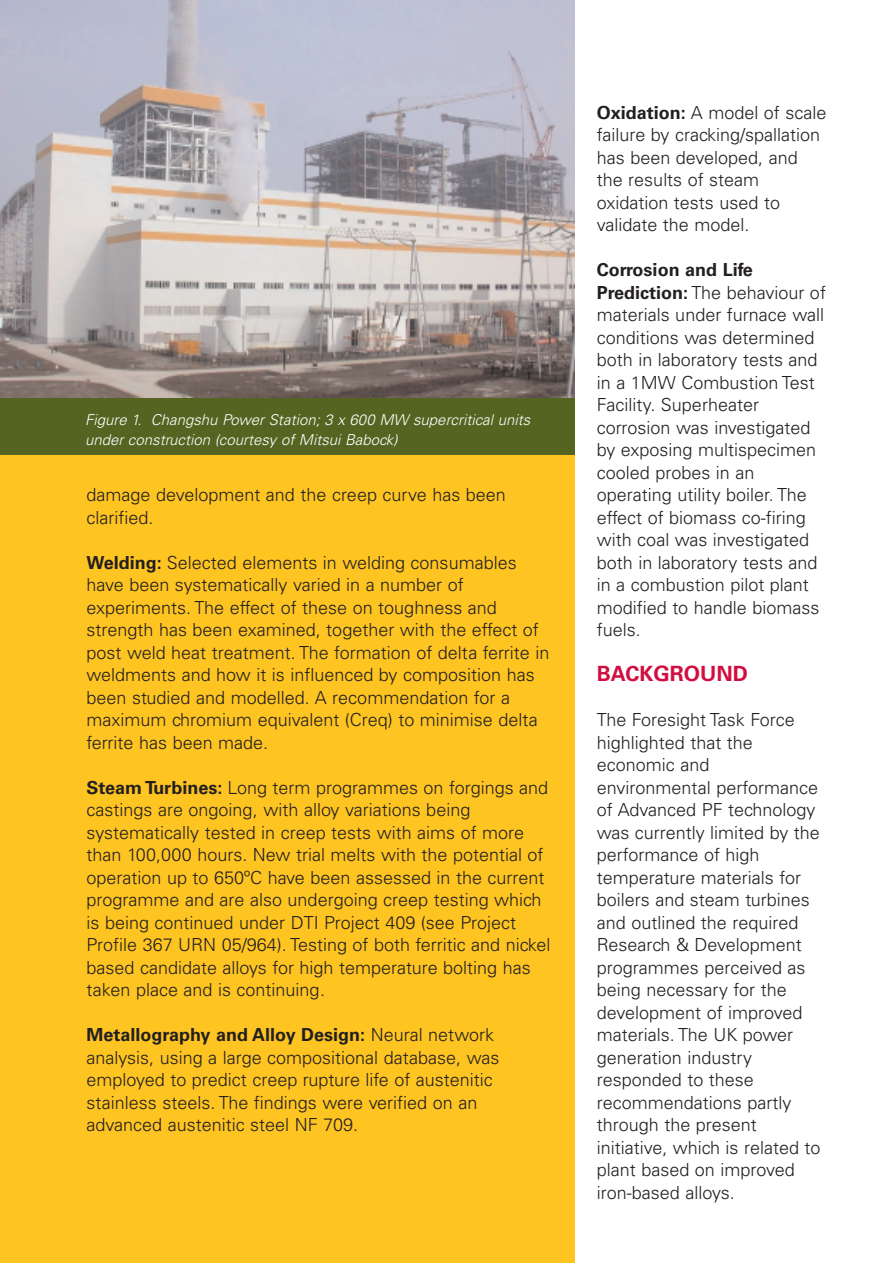
<style>
.page{position:relative;width:893px;height:1263px;background:#fff}
.page>*{position:absolute;margin:0;border:0;box-sizing:border-box;transform-origin:0 0}
.t1{font:700 21px "Univers";color:#d10e40}
.t2{font:300 18px/22.5px "Univers";color:#231f20}
.t3{font:italic 300 15px/19.5px "Univers";color:#fff}
.s1{font-weight:700}
</style>
<div class="page">
<div style="left:0;top:0;width:574px;height:1263px;background:#fec422"></div>
<div style="left:0;top:397px;width:574px;height:58px;background:#566421"></div>
<img style="left:0;top:0;width:574px;height:397px">
<p class="t3" style="left:85px;top:411px;width:447px">Figure 1. Changshu Power Station; 3 x 600 MW supercritical units under construction (courtesy of Mitsui Babock)</p>
<p class="t2" style="left:87px;top:485px;width:421px">damage development and the creep curve has been clarified.</p>
<p class="t2" style="left:87px;top:553px;width:464px"><span class="s1">Welding:</span> Selected elements in welding consumables have been systematically varied in a number of experiments. The effect of these on toughness and strength has been examined, together with the effect of post weld heat treatment. The formation of delta ferrite in weldments and how it is influenced by composition has been studied and modelled. A recommendation for a maximum chromium equivalent (Creq) to minimise delta ferrite has been made.</p>
<p class="t2" style="left:87px;top:778px;width:465px"><span class="s1">Steam Turbines:</span> Long term programmes on forgings and castings are ongoing, with alloy variations being systematically tested in creep tests with aims of more than 100,000 hours. New trial melts with the potential of operation up to 650ºC have been assessed in the current programme and are also undergoing creep testing which is being continued under DTI Project 409 (see Project Profile 367 URN 05/964). Testing of both ferritic and nickel based candidate alloys for high temperature bolting has taken place and is continuing.</p>
<p class="t2" style="left:87px;top:1025px;width:414px"><span class="s1">Metallography and Alloy Design:</span> Neural network analysis, using a large compositional database, was employed to predict creep rupture life of austenitic stainless steels. The findings were verified on an advanced austenitic steel NF 709.</p>
<p class="t2" style="left:597px;top:103px;width:231px"><span class="s1">Oxidation:</span> A model of scale failure by cracking/spallation has been developed, and the results of steam oxidation tests used to validate the model.</p>
<p class="t2" style="left:597px;top:260px;width:231px"><span class="s1">Corrosion and Life<br>Prediction:</span> The behaviour of materials under furnace wall conditions was determined both in laboratory tests and in a 1MW Combustion Test<br>Facility. Superheater corrosion was investigated by exposing multispecimen cooled probes in an operating utility boiler. The effect of biomass co-firing with coal was investigated both in laboratory tests and in a combustion pilot plant modified to handle biomass fuels.</p>
<p class="t1" style="left:597px;top:666px;width:153px">BACKGROUND</p>
<p class="t2" style="left:597px;top:710px;width:225px">The Foresight Task Force highlighted that the economic and environmental performance of Advanced PF technology was currently limited by the performance of high temperature materials for boilers and steam turbines and outlined the required<br>Research &amp; Development programmes perceived as being necessary for the development of improved materials. The UK power generation industry responded to these recommendations partly through the present initiative, which is related to plant based on improved iron-based alloys.</p>
</div>
